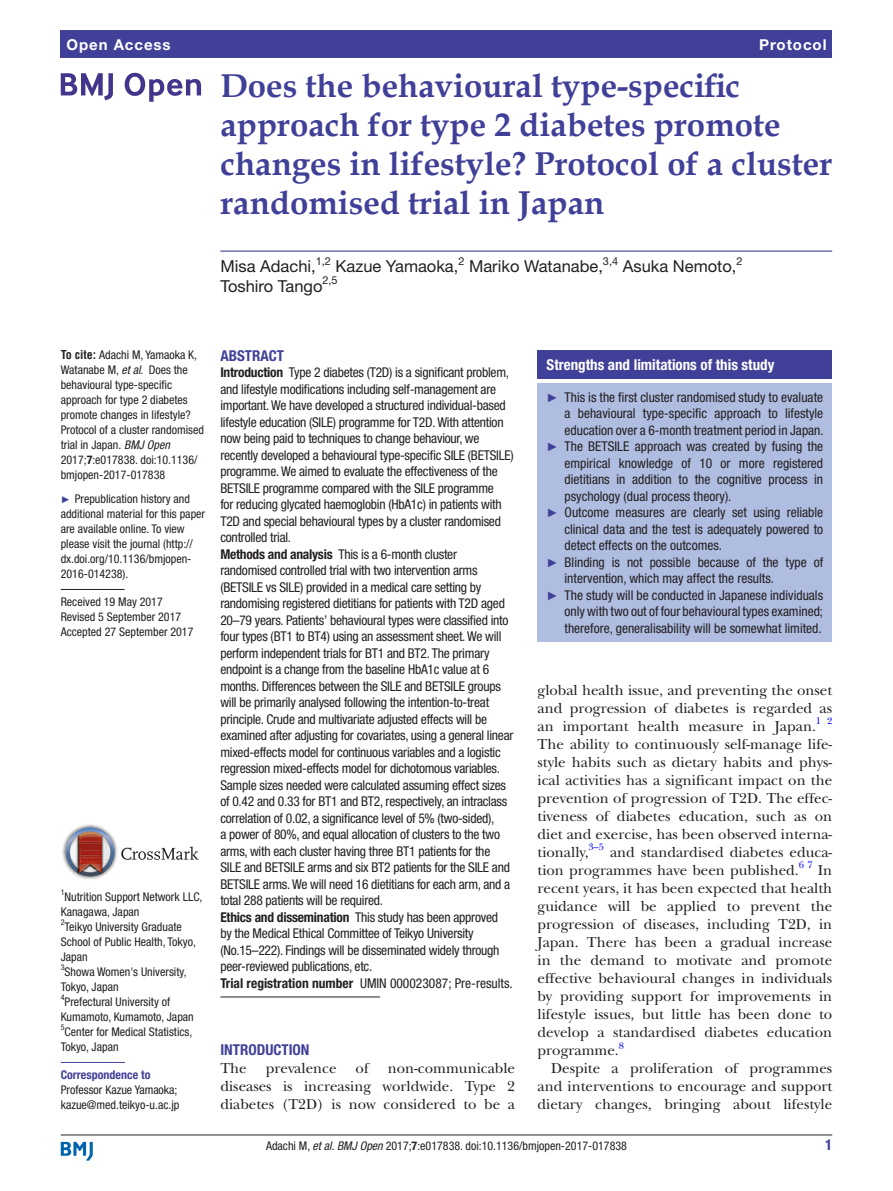
<style>
.page{position:relative;width:893px;height:1191px;background:#fff}
.page>*{position:absolute;margin:0;border:0;box-sizing:border-box;transform-origin:0 0}
.t1{font:700 33px/39px "Book Antiqua";color:#414099}
.t2{font:16.5px "Helvetica Neue LT Std";color:#231f20}
.t3{font:15px/18px "New Baskerville";color:#231f20;text-align:justify}
.t4{font:700 condensed 15px "Helvetica Neue LT Std";color:#fff}
.t5{font:700 condensed 15px "Helvetica Neue LT Std";color:#414099}
.t6{font:700 15px "Helvetica Neue LT Std";letter-spacing:.065em;color:#fff}
.t7{font:condensed 13.5px/16.5px "Helvetica Neue LT Std";letter-spacing:-.02em;color:#231f20}
.t8{font:condensed 13.5px "Helvetica Neue LT Std";color:#231f20}
.t9{font:condensed 12px/15px "Helvetica Neue LT Std";color:#231f20}
.t10{font:700 condensed 12px "Helvetica Neue LT Std";color:#414099}
.t11{font:10.95px "Helvetica Neue LT Std";color:#231f20}
.t12{font:9.9px "New Baskerville";color:#00f}
.t13{font:condensed 7.95px "Helvetica Neue LT Std";color:#231f20}
.s1{font-family:"Helvetica LT Std";font-weight:700}
.s2{font-style:italic}
.s3{font-weight:700}
.s4{font-family:"Arial";font-stretch:normal;font-size:9.75px;color:#414099}
.s5{font-family:"Arial";font-stretch:normal;font-size:12px;color:#414099}
</style>
<div class="page">
<hr style="left:61px;top:1134px;width:771px;height:1px;background:#231f20">
<svg style="left:61px;top:1141px;width:32px;height:19px"></svg>
<div style="left:61px;top:31px;width:771px;height:27px;background:#414099"></div>
<hr style="left:220px;top:996px;width:160px;height:1px;background:#231f20">
<hr style="left:220px;top:250px;width:612px;height:2px;background:#414099">
<hr style="left:61px;top:589px;width:64px;height:1px;background:#231f20">
<hr style="left:61px;top:1062px;width:64px;height:1px;background:#414099">
<svg style="left:61px;top:73px;width:52px;height:27px"></svg>
<svg style="left:125px;top:73px;width:76px;height:29px"></svg>
<img style="left:62px;top:824px;width:55px;height:55px">
<svg style="left:66px;top:827px;width:49px;height:49px;background:#a78588"></svg>
<svg style="left:121px;top:846px;width:78px;height:13px"></svg>
<div style="left:538px;top:350px;width:294px;height:29px;background:#414099"></div>
<div style="left:538px;top:383px;width:294px;height:258px;background:#afbde1"></div>
<p class="t6" style="left:66px;top:35px;width:106px">Open Access</p>
<p class="t6" style="left:759px;top:35px;width:69px">Protocol</p>
<h1 class="t1" style="left:220px;top:66px;width:613px">Does the behavioural type-specific approach for type 2 diabetes promote changes in lifestyle? Protocol of a cluster randomised trial in Japan</h1>
<p class="t2" style="left:220px;top:257px;width:97px">Misa Adachi,</p>
<p class="t11" style="left:316px;top:254px;width:17px">1,2</p>
<p class="t2" style="left:336px;top:257px;width:124px">Kazue Yamaoka,</p>
<p class="t11" style="left:458px;top:254px;width:8px">2</p>
<p class="t2" style="left:469px;top:257px;width:135px">Mariko Watanabe,</p>
<p class="t11" style="left:603px;top:254px;width:17px">3,4</p>
<p class="t2" style="left:623px;top:257px;width:115px">Asuka Nemoto,</p>
<p class="t11" style="left:736px;top:254px;width:8px">2</p>
<p class="t2" style="left:220px;top:276px;width:104px">Toshiro Tango</p>
<p class="t11" style="left:322px;top:274px;width:17px">2,5</p>
<p class="t9" style="left:61px;top:347px;width:145px"><span class="s1">To cite:</span> Adachi M, Yamaoka K,<br>Watanabe M, <span class="s2">et al</span>. Does the behavioural type-specific approach for type 2 diabetes promote changes in lifestyle?<br>Protocol of a cluster randomised trial in Japan. <span class="s2">BMJ Open<br></span>2017;<span class="s3">7</span>:e017838. doi:10.1136/ bmjopen-2017-017838</p>
<p class="t9" style="left:61px;top:491px;width:146px"><span class="s4">►</span> Prepublication history and additional material for this paper are available online. To view please visit the journal (http:// dx.doi.org/10.1136/bmjopen-<br>2016-014238).</p>
<p class="t9" style="left:61px;top:594px;width:134px">Received 19 May 2017<br>Revised 5 September 2017<br>Accepted 27 September 2017</p>
<p class="t13" style="left:61px;top:888px;width:5px">1</p>
<p class="t9" style="left:61px;top:889px;width:143px;text-indent:4px">Nutrition Support Network LLC,<br>Kanagawa, Japan</p>
<p class="t13" style="left:61px;top:918px;width:5px">2</p>
<p class="t9" style="left:61px;top:919px;width:137px;text-indent:4px">Teikyo University Graduate<br>School of Public Health, Tokyo,<br>Japan</p>
<p class="t13" style="left:61px;top:963px;width:5px">3</p>
<p class="t9" style="left:61px;top:964px;width:135px;text-indent:4px">Showa Women's University,<br>Tokyo, Japan<br><sup>4</sup>Prefectural University of<br>Kumamoto, Kumamoto, Japan<br><sup>5</sup>Center for Medical Statistics,<br>Tokyo, Japan</p>
<p class="t10" style="left:61px;top:1067px;width:91px">Correspondence to</p>
<p class="t9" style="left:61px;top:1082px;width:120px">Professor Kazue Yamaoka; kazue@med.teikyo-u.ac.jp</p>
<p class="t5" style="left:220px;top:346px;width:65px">Abstract</p>
<p class="t7" style="left:220px;top:364px;width:295px"><span class="s3">Introduction</span> Type 2 diabetes (T2D) is a significant problem, and lifestyle modifications including self-management are important. We have developed a structured individual-based lifestyle education (SILE) programme for T2D. With attention now being paid to techniques to change behaviour, we recently developed a behavioural type-specific SILE (BETSILE) programme. We aimed to evaluate the effectiveness of the BETSILE programme compared with the SILE programme<br>for reducing glycated haemoglobin (HbA1c) in patients with T2D and special behavioural types by a cluster randomised controlled trial.<br><span class="s3">Methods and analysis</span> This is a 6-month cluster randomised controlled trial with two intervention arms (BETSILE vs SILE) provided in a medical care setting by randomising registered dietitians for patients with T2D aged 20–79 years. Patients’ behavioural types were classified into four types (BT1 to BT4) using an assessment sheet. We will perform independent trials for BT1 and BT2. The primary endpoint is a change from the baseline HbA1c value at 6 months. Differences between the SILE and BETSILE groups will be primarily analysed following the intention-to-treat principle. Crude and multivariate adjusted effects will be examined after adjusting for covariates, using a general linear mixed-effects model for continuous variables and a logistic regression mixed-effects model for dichotomous variables.<br>Sample sizes needed were calculated assuming effect sizes of 0.42 and 0.33 for BT1 and BT2, respectively, an intraclass correlation of 0.02, a significance level of 5% (two-sided),<br>a power of 80%, and equal allocation of clusters to the two arms, with each cluster having three BT1 patients for the SILE and BETSILE arms and six BT2 patients for the SILE and BETSILE arms. We will need 16 dietitians for each arm, and a total 288 patients will be required.<br><span class="s3">Ethics and dissemination</span> This study has been approved<br>by the Medical Ethical Committee of Teikyo University (No.15–222). Findings will be disseminated widely through peer-reviewed publications, etc.<br><span class="s3">Trial registration number</span> UMIN 000023087; Pre-results.</p>
<p class="t5" style="left:220px;top:1041px;width:91px">Introduction</p>
<p class="t3" style="left:220px;top:1059px;width:28px">The</p>
<p class="t3" style="left:266px;top:1059px;width:72px">prevalence</p>
<p class="t3" style="left:356px;top:1059px;width:15px">of</p>
<p class="t3" style="left:220px;top:1059px;width:296px;text-indent:167px">non-communicable diseases is increasing worldwide. Type 2 diabetes (T2D) is now considered to be a</p>
<p class="t4" style="left:547px;top:355px;width:229px">Strengths and limitations of this study</p>
<p class="t8" style="left:547px;top:389px;width:278px"><span class="s5">►</span> This is the first cluster randomised study to evaluate</p>
<p class="t8" style="left:565px;top:405px;width:260px">a behavioural type-specific approach to lifestyle</p>
<p class="t8" style="left:565px;top:422px;width:261px">education over a 6-month treatment period in Japan.</p>
<p class="t8" style="left:547px;top:438px;width:278px"><span class="s5">►</span> The BETSILE approach was created by fusing the</p>
<p class="t8" style="left:565px;top:455px;width:260px">empirical knowledge of 10 or more registered</p>
<p class="t8" style="left:565px;top:471px;width:260px">dietitians in addition to the cognitive process in</p>
<p class="t8" style="left:565px;top:488px;width:168px">psychology (dual process theory).</p>
<p class="t8" style="left:547px;top:504px;width:278px"><span class="s5">►</span> Outcome measures are clearly set using reliable</p>
<p class="t8" style="left:565px;top:521px;width:260px">clinical data and the test is adequately powered to</p>
<p class="t8" style="left:565px;top:537px;width:159px">detect effects on the outcomes.</p>
<p class="t8" style="left:547px;top:554px;width:278px"><span class="s5">►</span> Blinding is not possible because of the type of</p>
<p class="t8" style="left:565px;top:570px;width:211px">intervention, which may affect the results.</p>
<p class="t8" style="left:547px;top:587px;width:278px"><span class="s5">►</span> The study will be conducted in Japanese individuals</p>
<p class="t8" style="left:565px;top:603px;width:260px">only with two out of four behavioural types examined;</p>
<p class="t8" style="left:565px;top:620px;width:259px">therefore, generalisability will be somewhat limited.</p>
<p class="t3" style="left:538px;top:681px;width:296px">global health issue, and preventing the onset and progression of diabetes is regarded as an important health measure in Japan.<sup>1</sup> <sup>2<br></sup>The ability to continuously self-manage life&shy;style habits such as dietary habits and phys&shy;ical activities has a significant impact on the prevention of progression of T2D. The effec&shy;tiveness of diabetes education, such as on diet and exercise, has been observed interna&shy;tionally,</p>
<p class="t12" style="left:589px;top:841px;width:17px">3–5</p>
<p class="t3" style="left:538px;top:843px;width:296px;text-indent:72px">and standardised diabetes educa&shy;tion programmes have been published.</p>
<p class="t12" style="left:799px;top:859px;width:15px">6 7</p>
<p class="t3" style="left:538px;top:861px;width:296px;text-indent:280px">In recent years, it has been expected that health guidance will be applied to prevent the progression of diseases, including T2D, in Japan. There has been a gradual increase in the demand to motivate and promote effective behavioural changes in individuals by providing support for improvements in lifestyle issues, but little has been done to develop a standardised diabetes education programme.<sup>8</sup></p>
<p class="t3" style="left:538px;top:1059px;width:296px;text-indent:14px">Despite a proliferation of programmes and interventions to encourage and support dietary changes, bringing about lifestyle</p>
<p class="t9" style="left:266px;top:1137px;width:362px">Adachi M, <span class="s2">et al</span>. <span class="s2">BMJ Open</span> 2017;<span class="s3">7</span>:e017838. doi:10.1136/bmjopen-2017-017838</p>
<p class="t5" style="left:825px;top:1135px;width:9px">1</p>
</div>
